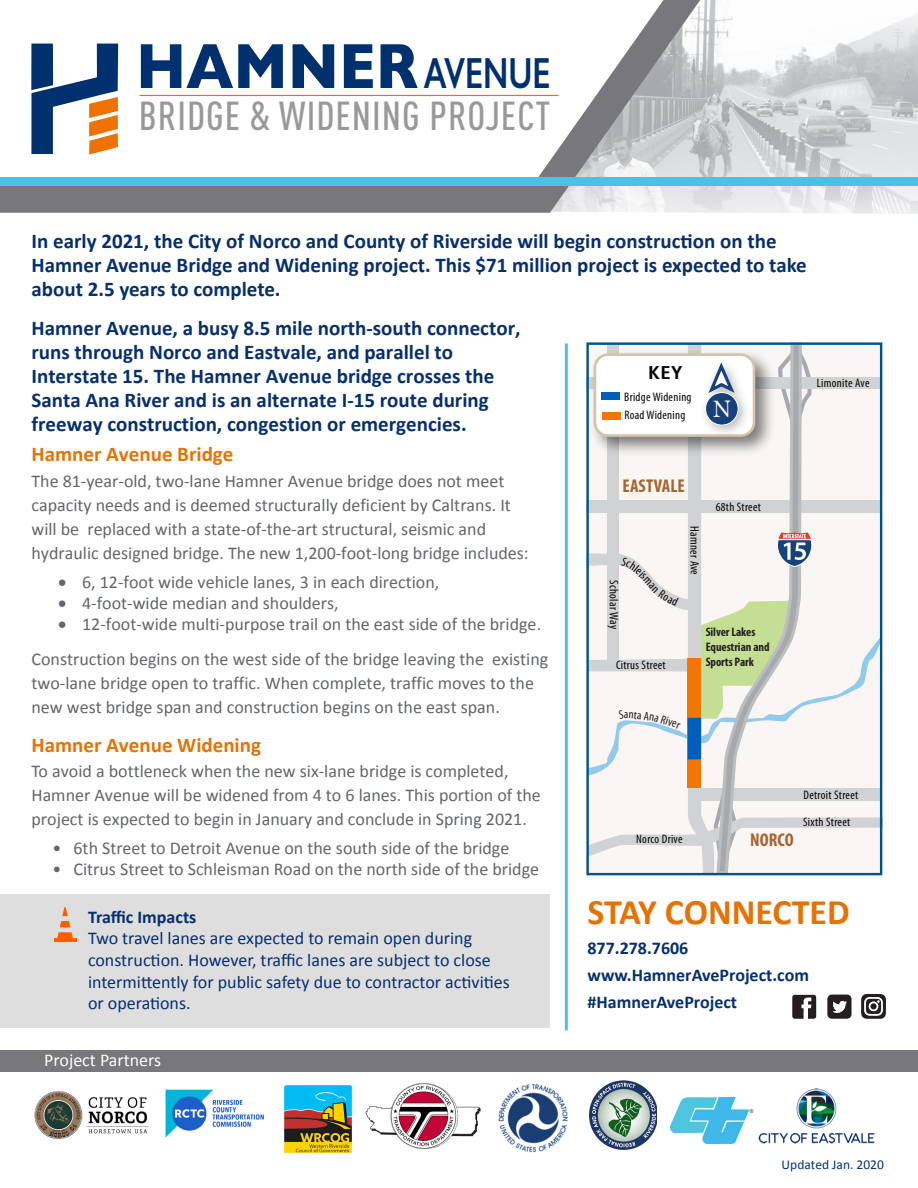
<style>
.page{position:relative;width:918px;height:1188px;background:#fff}
.page>*{position:absolute;margin:0;border:0;box-sizing:border-box;transform-origin:0 0}
.t1{font:700 64.65px "Gill Sans";color:#00306d;scale:.88 1}
.t2{font:600 43.8px "Gill Sans";color:#00306d;scale:.72 1}
.t3{font:500 39.9px "DIN Cond";letter-spacing:.025em;color:#99989b}
.t4{font:700 36px "Calibri";color:#e77204}
.t5{font:700 21px/24px "Calibri";color:#062f6e}
.t6{font:700 21px "Calibri";color:#e77204}
.t7{font:700 condensed 18.6px "Myriad Pro";letter-spacing:.005em;color:#a5652d}
.t8{font:700 condensed 18.6px "Frutiger";color:#050504;scale:1.1 1}
.t9{font:18px/24px "Calibri";color:#63656a}
.t10{font:18px/21.6px "Calibri";color:#062f6e}
.t11{font:700 18px "Calibri";color:#062f6e}
.t12{font:18px "Calibri";color:#fff}
.t13{font:13.5px "Calibri";color:#062f6e}
.t14{font:condensed 12.3px/17.7px "Myriad Pro";letter-spacing:.025em;color:#050504}
.t15{font:700 condensed 12.3px/14.9px "Myriad Pro";letter-spacing:-.005em;color:#231f20}
.t16{font:condensed 12.3px "Myriad Pro";color:#231f20}
</style>
<div class="page">
<div style="left:0;top:894px;width:550px;height:134px;background:#dededf"></div>
<img style="left:748px;top:13px;width:170px;height:201px">
<svg style="left:0;top:0;width:748px;height:213px"></svg>
<hr style="left:140px;top:95px;width:418px;height:1px;background:#ef7100">
<svg style="left:31px;top:44px;width:87px;height:111px"></svg>
<div style="left:0;top:177px;width:918px;height:9px;background:#4dc0e8"></div>
<img style="left:284px;top:1085px;width:68px;height:68px">
<img style="left:758px;top:1088px;width:117px;height:56px">
<img style="left:165px;top:1089px;width:99px;height:49px">
<img style="left:589px;top:1071px;width:68px;height:80px">
<img style="left:498px;top:1084px;width:70px;height:69px">
<img style="left:33px;top:1071px;width:117px;height:69px">
<hr style="left:54px;top:939px;width:22px;height:3px;background:#ff5e00">
<svg style="left:57px;top:907px;width:16px;height:32px"></svg>
<hr style="left:565px;top:343px;width:3px;height:687px;background:#4dc0e8">
<div style="left:0;top:1050px;width:918px;height:21px;background:#77777c"></div>
<svg style="left:792px;top:995px;width:24px;height:24px"></svg>
<svg style="left:827px;top:995px;width:25px;height:24px"></svg>
<svg style="left:861px;top:994px;width:25px;height:25px"></svg>
<div style="left:870px;top:1003px;width:7px;height:6px;background:#231f20;border-radius:50%"></div>
<img style="left:365px;top:1083px;width:115px;height:65px">
<img style="left:671px;top:1097px;width:83px;height:47px">
<svg style="left:586px;top:343px;width:298px;height:531px"></svg>
<p class="t1" style="left:136px;top:15px;width:322px">HAMNER</p>
<p class="t2" style="left:424px;top:47px;width:178px">AVENUE</p>
<p class="t3" style="left:139px;top:92px;width:413px">BRIDGE &amp; WIDENING PROJECT</p>
<p class="t5" style="left:32px;top:229px;width:777px">In early 2021, the City of Norco and County of Riverside will begin construction on the<br>Hamner Avenue Bridge and Widening project. This $71 million project is expected to take about 2.5 years to complete.</p>
<p class="t5" style="left:31px;top:316px;width:491px">Hamner Avenue, a busy 8.5 mile north-south connector, runs through Norco and Eastvale, and parallel to Interstate 15. The Hamner Avenue bridge crosses the Santa Ana River and is an alternate I-15 route during freeway construction, congestion or emergencies.</p>
<p class="t6" style="left:31px;top:441px;width:204px">Hamner Avenue Bridge</p>
<p class="t9" style="left:31px;top:469px;width:499px">The 81-year-old, two-lane Hamner Avenue bridge does not meet capacity needs and is deemed structurally deficient by Caltrans. It will be replaced with a state-of-the-art structural, seismic and hydraulic designed bridge. The new 1,200-foot-long bridge includes:</p>
<p class="t9" style="left:58px;top:570px;width:383px">• 6, 12-foot wide vehicle lanes, 3 in each direction,</p>
<p class="t9" style="left:58px;top:591px;width:282px">• 4-foot-wide median and shoulders,</p>
<p class="t9" style="left:58px;top:612px;width:485px">• 12-foot-wide multi-purpose trail on the east side of the bridge.</p>
<p class="t9" style="left:31px;top:647px;width:518px">Construction begins on the west side of the bridge leaving the existing two-lane bridge open to traffic. When complete, traffic moves to the new west bridge span and construction begins on the east span.</p>
<p class="t6" style="left:31px;top:731px;width:231px">Hamner Avenue Widening</p>
<p class="t9" style="left:31px;top:759px;width:511px">To avoid a bottleneck when the new six-lane bridge is completed,<br>Hamner Avenue will be widened from 4 to 6 lanes. This portion of the project is expected to begin in January and conclude in Spring 2021.</p>
<p class="t9" style="left:53px;top:836px;width:458px">• 6th Street to Detroit Avenue on the south side of the bridge</p>
<p class="t9" style="left:53px;top:857px;width:488px">• Citrus Street to Schleisman Road on the north side of the bridge</p>
<p class="t8" style="left:648px;top:362px;width:33px">KEY</p>
<p class="t14" style="left:624px;top:388px;width:69px">Bridge Widening<br>Road Widening</p>
<p class="t14" style="left:817px;top:374px;width:54px">Limonite Ave</p>
<p class="t7" style="left:623px;top:474px;width:64px">EASTVALE</p>
<p class="t14" style="left:716px;top:497px;width:47px">68th Street</p>
<p class="t14" style="left:704px;top:526px;width:50px;rotate:90deg">Hamner Ave</p>
<p class="t14" style="left:623px;top:580px;width:50px;rotate:90deg">Scholar Way</p>
<p class="t15" style="left:706px;top:624px;width:65px">Silver Lakes<br>Equestrian and<br>Sports Park</p>
<p class="t14" style="left:616px;top:656px;width:51px">Citrus Street</p>
<p class="t16" style="left:663px;top:712px;width:18px;rotate:18deg">Rive</p>
<p class="t14" style="left:803px;top:786px;width:56px">Detroit Street</p>
<p class="t14" style="left:803px;top:813px;width:49px">Sixth Street</p>
<p class="t7" style="left:750px;top:828px;width:45px">NORCO</p>
<p class="t14" style="left:636px;top:830px;width:48px">Norco Drive</p>
<p class="t11" style="left:88px;top:905px;width:110px">Traffic Impacts</p>
<p class="t10" style="left:88px;top:928px;width:423px">Two travel lanes are expected to remain open during construction. However, traffic lanes are subject to close intermittently for public safety due to contractor activities or operations.</p>
<p class="t12" style="left:44px;top:1049px;width:119px">Project Partners</p>
<p class="t4" style="left:588px;top:890px;width:264px">STAY CONNECTED</p>
<p class="t11" style="left:588px;top:937px;width:102px">877.278.7606</p>
<p class="t11" style="left:588px;top:964px;width:223px">www.HamnerAveProject.com</p>
<p class="t11" style="left:588px;top:991px;width:151px">#HamnerAveProject</p>
<p class="t13" style="left:782px;top:1156px;width:104px">Updated Jan. 2020</p>
</div>
